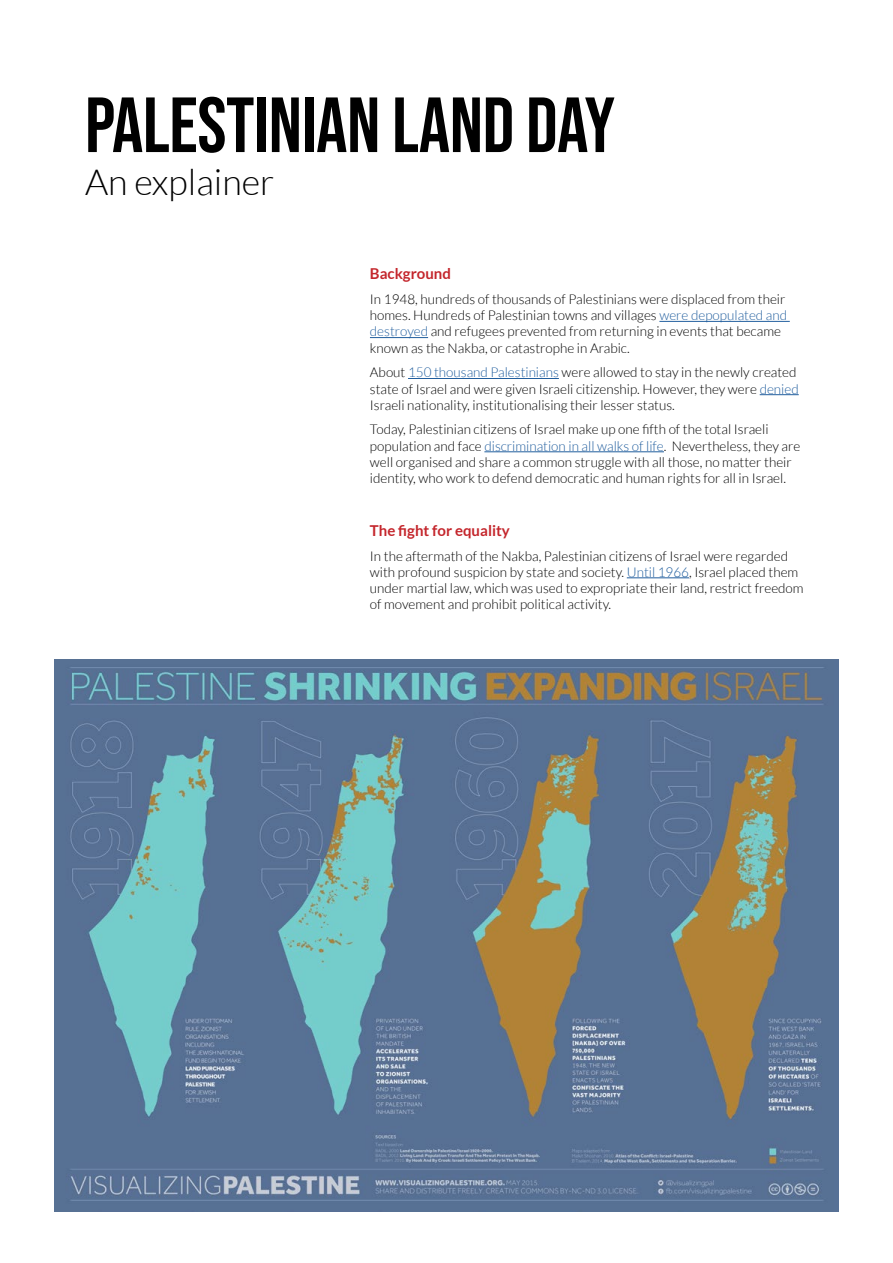
<style>
.page{position:relative;width:893px;height:1263px;background:#fff}
.page>*{position:absolute;margin:0;border:0;box-sizing:border-box;transform-origin:0 0}
.t1{font:78px "Bebas Neue";letter-spacing:-.005em;color:#000}
.t2{font:300 36px "Lato";color:#000}
.t3{font:700 15px "Lato";color:#c4262c}
.t4{font:300 13.5px/16.2px "Lato";color:#000}
.s1{color:#215e9e}
</style>
<div class="page">
<img style="left:54px;top:659px;width:785px;height:552px">
<hr style="left:659px;top:321px;width:131px;height:1px;background:#215e9e">
<hr style="left:370px;top:337px;width:58px;height:1px;background:#215e9e">
<hr style="left:408px;top:378px;width:151px;height:1px;background:#215e9e">
<hr style="left:760px;top:394px;width:39px;height:1px;background:#215e9e">
<hr style="left:484px;top:451px;width:180px;height:1px;background:#215e9e">
<hr style="left:627px;top:578px;width:62px;height:1px;background:#215e9e">
<h1 class="t1" style="left:85px;top:81px;width:532px">PALESTINIAN LAND DAY</h1>
<h2 class="t2" style="left:85px;top:163px;width:191px">An explainer</h2>
<p class="t3" style="left:370px;top:265px;width:83px">Background</p>
<p class="t4" style="left:370px;top:291px;width:419px">In 1948, hundreds of thousands of Palestinians were displaced from their homes. Hundreds of Palestinian towns and villages <span class="s1">were depopulated and destroyed</span> and refugees prevented from returning in events that became known as the Nakba, or catastrophe in Arabic.</p>
<p class="t4" style="left:370px;top:364px;width:430px">About <span class="s1">150 thousand Palestinians</span> were allowed to stay in the newly created state of Israel and were given Israeli citizenship. However, they were <span class="s1">denied<br></span>Israeli nationality, institutionalising their lesser status.</p>
<p class="t4" style="left:370px;top:422px;width:432px">Today, Palestinian citizens of Israel make up one fifth of the total Israeli population and face <span class="s1">discrimination in all walks of life</span>. Nevertheless, they are well organised and share a common struggle with all those, no matter their identity, who work to defend democratic and human rights for all in Israel.</p>
<p class="t3" style="left:370px;top:522px;width:141px">The fight for equality</p>
<p class="t4" style="left:370px;top:548px;width:435px">In the aftermath of the Nakba, Palestinian citizens of Israel were regarded with profound suspicion by state and society. <span class="s1">Until 1966</span>, Israel placed them under martial law, which was used to expropriate their land, restrict freedom of movement and prohibit political activity.</p>
</div>
